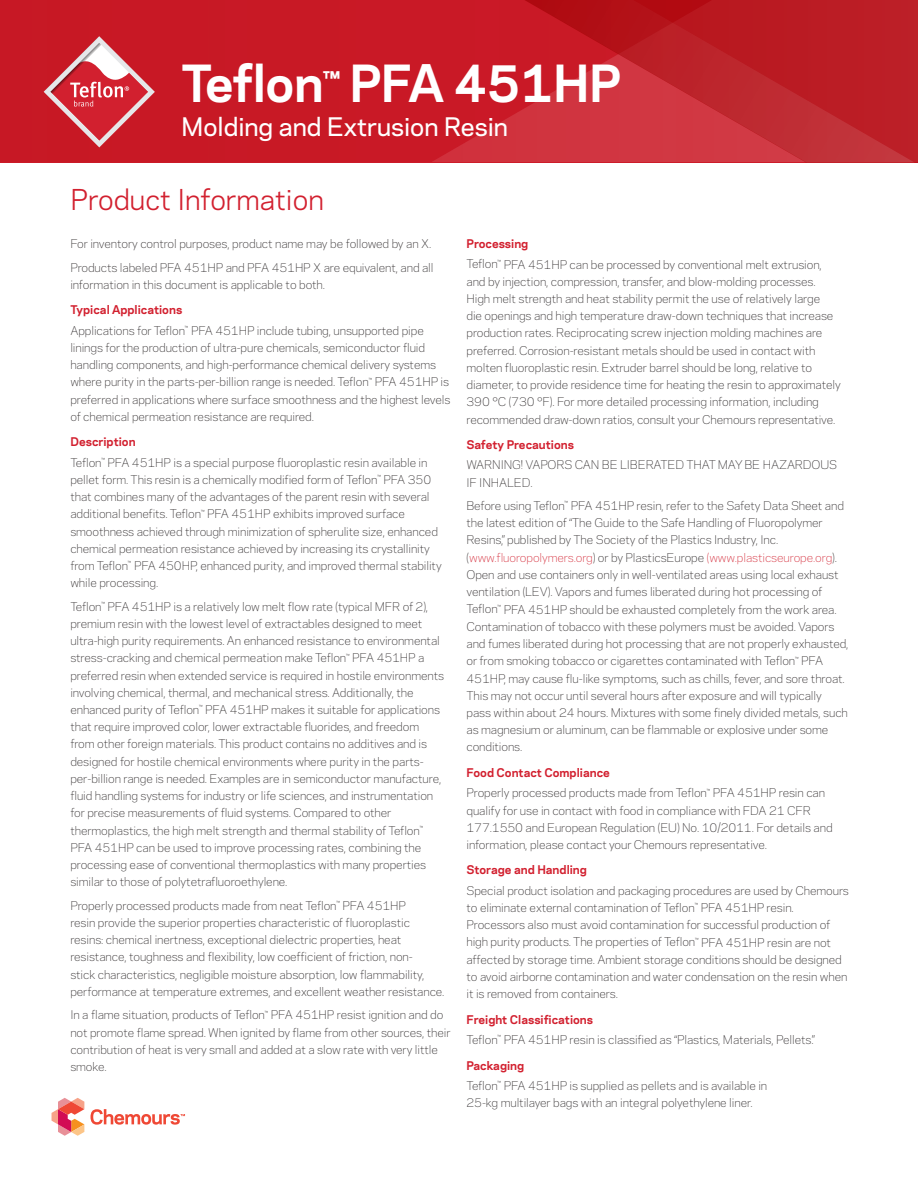
<style>
.page{position:relative;width:918px;height:1188px;background:#fff}
.page>*{position:absolute;margin:0;border:0;box-sizing:border-box;transform-origin:0 0}
.t1{font:700 48px "Chemours Sans";letter-spacing:-.01em;color:#fff}
.t2{font:27px "Chemours Sans";color:#d2202f}
.t3{font:500 24px "Chemours Sans";color:#fff}
.t4{font:300 11.25px/17.2px "Chemours Sans";letter-spacing:-.01em;color:#231f20}
.t5{font:700 11.25px "Chemours Sans";color:#d2202f}
.s1{font-weight:700;color:#d2202f}
.s2{color:#d2202f}
</style>
<div class="page">
<div style="left:0;top:0;width:918px;height:163px;background:#c81925"></div>
<svg style="left:432px;top:122px;width:69px;height:40px"></svg>
<svg style="left:502px;top:0;width:413px;height:163px"></svg>
<svg style="left:52px;top:1098px;width:32px;height:38px"></svg>
<svg style="left:91px;top:1109px;width:94px;height:16px"></svg>
<svg style="left:44px;top:36px;width:111px;height:111px"></svg>
<h1 class="t1" style="left:182px;top:47px;width:441px">Teflon<sup>™</sup> PFA 451HP</h1>
<h3 class="t3" style="left:182px;top:109px;width:328px">Molding and Extrusion Resin</h3>
<h2 class="t2" style="left:70px;top:180px;width:255px">Product Information</h2>
<p class="t4" style="left:70px;top:232px;width:365px;line-height:23.2px">For inventory control purposes, product name may be followed by an X.<br>Products labeled PFA 451HP and PFA 451HP X are equivalent, and all</p>
<p class="t4" style="left:70px;top:275px;width:256px">information in this document is applicable to both.</p>
<p class="t4" style="left:70px;top:299px;width:355px;line-height:20.2px"><span class="s1">Typical Applications<br></span>Applications for Teflon<sup>™</sup> PFA 451HP include tubing, unsupported pipe</p>
<p class="t4" style="left:70px;top:338px;width:382px">linings for the production of ultra-pure chemicals, semiconductor fluid handling components, and high-performance chemical delivery systems where purity in the parts-per-billion range is needed. Teflon<sup>™</sup> PFA 451HP is preferred in applications where surface smoothness and the highest levels of chemical permeation resistance are required.</p>
<p class="t4" style="left:70px;top:431px;width:359px;line-height:20.2px"><span class="s1">Description<br></span>Teflon<sup>™</sup> PFA 451HP is a special purpose fluoroplastic resin available in</p>
<p class="t4" style="left:70px;top:470px;width:373px">pellet form. This resin is a chemically modified form of Teflon<sup>™</sup> PFA 350 that combines many of the advantages of the parent resin with several additional benefits. Teflon<sup>™</sup> PFA 451HP exhibits improved surface smoothness achieved through minimization of spherulite size, enhanced chemical permeation resistance achieved by increasing its crystallinity from Teflon<sup>™</sup> PFA 450HP, enhanced purity, and improved thermal stability while processing.</p>
<p class="t4" style="left:70px;top:597px;width:375px">Teflon<sup>™</sup> PFA 451HP is a relatively low melt flow rate (typical MFR of 2), premium resin with the lowest level of extractables designed to meet ultra-high purity requirements. An enhanced resistance to environmental stress-cracking and chemical permeation make Teflon<sup>™</sup> PFA 451HP a preferred resin when extended service is required in hostile environments involving chemical, thermal, and mechanical stress. Additionally, the enhanced purity of Teflon<sup>™</sup> PFA 451HP makes it suitable for applications that require improved color, lower extractable fluorides, and freedom from other foreign materials. This product contains no additives and is designed for hostile chemical environments where purity in the parts&shy;per-billion range is needed. Examples are in semiconductor manufacture, fluid handling systems for industry or life sciences, and instrumentation for precise measurements of fluid systems. Compared to other thermoplastics, the high melt strength and thermal stability of Teflon<sup>™ </sup>PFA 451HP can be used to improve processing rates, combining the processing ease of conventional thermoplastics with many properties similar to those of polytetrafluoroethylene.</p>
<p class="t4" style="left:70px;top:896px;width:376px">Properly processed products made from neat Teflon<sup>™</sup> PFA 451HP<br>resin provide the superior properties characteristic of fluoroplastic resins: chemical inertness, exceptional dielectric properties, heat resistance, toughness and flexibility, low coefficient of friction, non-<br>stick characteristics, negligible moisture absorption, low flammability, performance at temperature extremes, and excellent weather resistance.</p>
<p class="t4" style="left:70px;top:1006px;width:382px">In a flame situation, products of Teflon<sup>™</sup> PFA 451HP resist ignition and do not promote flame spread. When ignited by flame from other sources, their contribution of heat is very small and added at a slow rate with very little smoke.</p>
<p class="t4" style="left:466px;top:233px;width:357px;line-height:20.2px"><span class="s1">Processing<br></span>Teflon<sup>™</sup> PFA 451HP can be processed by conventional melt extrusion,</p>
<p class="t4" style="left:466px;top:272px;width:376px">and by injection, compression, transfer, and blow-molding processes.<br>High melt strength and heat stability permit the use of relatively large<br>die openings and high temperature draw-down techniques that increase production rates. Reciprocating screw injection molding machines are preferred. Corrosion-resistant metals should be used in contact with molten fluoroplastic resin. Extruder barrel should be long, relative to diameter, to provide residence time for heating the resin to approximately 390 °C (730 °F). For more detailed processing information, including recommended draw-down ratios, consult your Chemours representative.</p>
<p class="t5" style="left:466px;top:436px;width:109px">Safety Precautions</p>
<p class="t4" style="left:466px;top:456px;width:372px">WARNING! VAPORS CAN BE LIBERATED THAT MAY BE HAZARDOUS<br>IF INHALED.</p>
<p class="t4" style="left:466px;top:496px;width:384px">Before using Teflon<sup>™</sup> PFA 451HP resin, refer to the Safety Data Sheet and the latest edition of “The Guide to the Safe Handling of Fluoropolymer Resins,” published by The Society of the Plastics Industry, Inc. (<span class="s2">www.fluoropolymers.org</span>) or by PlasticsEurope <span class="s2">(www.plasticseurope.org</span>).<br>Open and use containers only in well-ventilated areas using local exhaust ventilation (LEV). Vapors and fumes liberated during hot processing of Teflon<sup>™</sup> PFA 451HP should be exhausted completely from the work area.<br>Contamination of tobacco with these polymers must be avoided. Vapors and fumes liberated during hot processing that are not properly exhausted, or from smoking tobacco or cigarettes contaminated with Teflon<sup>™</sup> PFA 451HP, may cause flu-like symptoms, such as chills, fever, and sore throat.<br>This may not occur until several hours after exposure and will typically pass within about 24 hours. Mixtures with some finely divided metals, such as magnesium or aluminum, can be flammable or explosive under some conditions.</p>
<p class="t4" style="left:466px;top:762px;width:360px;line-height:20.2px"><span class="s1">Food Contact Compliance<br></span>Properly processed products made from Teflon<sup>™</sup> PFA 451HP resin can</p>
<p class="t4" style="left:466px;top:801px;width:368px">qualify for use in contact with food in compliance with FDA 21 CFR<br>177.1550 and European Regulation (EU) No. 10/2011. For details and information, please contact your Chemours representative.</p>
<p class="t5" style="left:466px;top:862px;width:122px">Storage and Handling</p>
<p class="t4" style="left:466px;top:881px;width:384px">Special product isolation and packaging procedures are used by Chemours to eliminate external contamination of Teflon<sup>™</sup> PFA 451HP resin.<br>Processors also must avoid contamination for successful production of high purity products. The properties of Teflon<sup>™</sup> PFA 451HP resin are not affected by storage time. Ambient storage conditions should be designed to avoid airborne contamination and water condensation on the resin when it is removed from containers.</p>
<p class="t4" style="left:466px;top:1009px;width:350px;line-height:20.2px"><span class="s1">Freight Classifications<br></span>Teflon<sup>™</sup> PFA 451HP resin is classified as “Plastics, Materials, Pellets.”</p>
<p class="t4" style="left:466px;top:1054px;width:302px;line-height:20.2px"><span class="s1">Packaging<br></span>Teflon<sup>™</sup> PFA 451HP is supplied as pellets and is available in</p>
<p class="t4" style="left:466px;top:1093px;width:288px">25-kg multilayer bags with an integral polyethylene liner.</p>
</div>
